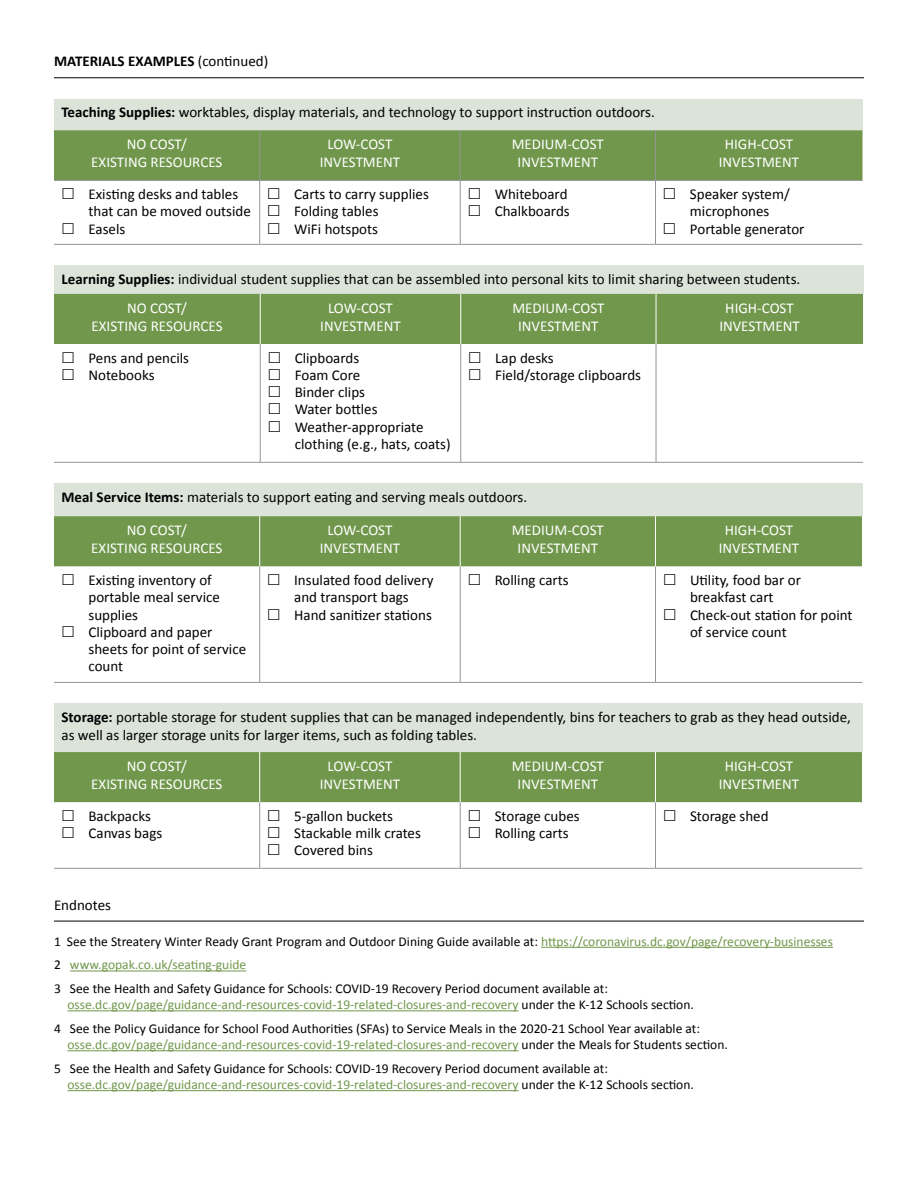
<style>
.page{position:relative;width:918px;height:1188px;background:#fff}
.page>*{position:absolute;margin:0;border:0;box-sizing:border-box;transform-origin:0 0}
.t1{font:15px/17.2px "Calibri";color:#000}
.t2{font:15px/18px "Calibri";color:#fff;text-align:center}
.t3{font:700 15px "Calibri";color:#000}
.t4{font:13.5px/23.7px "Calibri";color:#000}
.t5{font:13.5px "Calibri";color:#70974b}
.s1{font-weight:400}
.s2{font-weight:700}
.s3{color:#fff}
.s4{color:#70974b}
.s5{color:#000}
</style>
<div class="page">
<div style="left:54px;top:99px;width:808px;height:31px;background:#dce4da"></div>
<div style="left:54px;top:130px;width:808px;height:50px;background:#70974b"></div>
<hr style="left:259px;top:130px;width:1px;height:50px;background:#939598">
<hr style="left:460px;top:130px;width:1px;height:50px;background:#939598">
<hr style="left:655px;top:130px;width:1px;height:50px;background:#939598">
<hr style="left:54px;top:180px;width:206px;height:1px;background:#939598">
<hr style="left:260px;top:180px;width:200px;height:1px;background:#939598">
<hr style="left:259px;top:181px;width:1px;height:63px;background:#939598">
<hr style="left:460px;top:180px;width:195px;height:1px;background:#939598">
<hr style="left:460px;top:181px;width:1px;height:63px;background:#939598">
<hr style="left:655px;top:180px;width:208px;height:1px;background:#939598">
<hr style="left:655px;top:181px;width:1px;height:63px;background:#939598">
<hr style="left:54px;top:244px;width:206px;height:1px;background:#939598">
<hr style="left:260px;top:244px;width:200px;height:1px;background:#939598">
<hr style="left:460px;top:244px;width:195px;height:1px;background:#939598">
<hr style="left:655px;top:244px;width:208px;height:1px;background:#939598">
<div style="left:54px;top:265px;width:809px;height:29px;background:#dce4da"></div>
<div style="left:54px;top:294px;width:809px;height:50px;background:#70974b"></div>
<hr style="left:260px;top:294px;width:1px;height:50px;background:#fff">
<hr style="left:460px;top:294px;width:1px;height:50px;background:#fff">
<hr style="left:656px;top:294px;width:1px;height:50px;background:#fff">
<hr style="left:260px;top:344px;width:1px;height:118px;background:#939598">
<hr style="left:460px;top:344px;width:1px;height:118px;background:#939598">
<hr style="left:656px;top:344px;width:1px;height:118px;background:#939598">
<hr style="left:54px;top:462px;width:206px;height:1px;background:#939598">
<hr style="left:260px;top:462px;width:201px;height:1px;background:#939598">
<hr style="left:461px;top:462px;width:195px;height:1px;background:#939598">
<hr style="left:656px;top:462px;width:207px;height:1px;background:#939598">
<div style="left:54px;top:483px;width:808px;height:33px;background:#dce4da"></div>
<div style="left:54px;top:516px;width:808px;height:50px;background:#70974b"></div>
<hr style="left:259px;top:566px;width:1px;height:116px;background:#939598">
<hr style="left:460px;top:566px;width:1px;height:116px;background:#939598">
<hr style="left:655px;top:566px;width:1px;height:116px;background:#939598">
<hr style="left:54px;top:682px;width:206px;height:1px;background:#939598">
<hr style="left:260px;top:682px;width:200px;height:1px;background:#939598">
<hr style="left:460px;top:682px;width:195px;height:1px;background:#939598">
<hr style="left:655px;top:682px;width:208px;height:1px;background:#939598">
<hr style="left:259px;top:516px;width:1px;height:50px;background:#fff">
<hr style="left:460px;top:516px;width:1px;height:50px;background:#fff">
<hr style="left:655px;top:516px;width:1px;height:50px;background:#fff">
<div style="left:54px;top:703px;width:808px;height:49px;background:#dce4da"></div>
<div style="left:54px;top:752px;width:808px;height:50px;background:#70974b"></div>
<hr style="left:259px;top:802px;width:1px;height:66px;background:#939598">
<hr style="left:460px;top:802px;width:1px;height:66px;background:#939598">
<hr style="left:655px;top:802px;width:1px;height:66px;background:#939598">
<hr style="left:54px;top:868px;width:206px;height:1px;background:#939598">
<hr style="left:260px;top:868px;width:200px;height:1px;background:#939598">
<hr style="left:460px;top:868px;width:195px;height:1px;background:#939598">
<hr style="left:655px;top:868px;width:208px;height:1px;background:#939598">
<hr style="left:259px;top:752px;width:1px;height:50px;background:#fff">
<hr style="left:460px;top:752px;width:1px;height:50px;background:#fff">
<hr style="left:655px;top:752px;width:1px;height:50px;background:#fff">
<hr style="left:541px;top:947px;width:292px;height:1px;background:#70974b">
<hr style="left:70px;top:971px;width:176px;height:1px;background:#70974b">
<hr style="left:68px;top:1010px;width:451px;height:1px;background:#70974b">
<hr style="left:68px;top:1050px;width:451px;height:1px;background:#70974b">
<hr style="left:68px;top:1090px;width:451px;height:1px;background:#70974b">
<hr style="left:54px;top:921px;width:810px;height:1px;background:#000">
<hr style="left:54px;top:77px;width:810px;height:1px;background:#000">
<p class="t3" style="left:54px;top:50px;width:216px">MATERIALS EXAMPLES <span class="s1">(continued)</span></p>
<p class="t1" style="left:127px;top:97px;width:529px;line-height:31.7px;text-indent:-65px"><span class="s2">Teaching Supplies:</span> worktables, display materials, and technology to support instruction outdoors.<br><span class="s3">NO COST/</span></p>
<p class="t2" style="left:91px;top:153px;width:133px">EXISTING RESOURCES</p>
<p class="t2" style="left:320px;top:135px;width:82px">LOW-COST<br>INVESTMENT</p>
<p class="t2" style="left:512px;top:135px;width:94px">MEDIUM-COST<br>INVESTMENT</p>
<p class="t2" style="left:719px;top:135px;width:82px">HIGH-COST<br>INVESTMENT</p>
<p class="t1" style="left:88px;top:186px;width:164px">Existing desks and tables that can be moved outside<br>Easels</p>
<p class="t1" style="left:294px;top:186px;width:136px">Carts to carry supplies<br>Folding tables<br>WiFi hotspots</p>
<p class="t1" style="left:495px;top:186px;width:77px">Whiteboard<br>Chalkboards</p>
<p class="t1" style="left:690px;top:186px;width:116px">Speaker system/ microphones<br>Portable generator</p>
<p class="t1" style="left:127px;top:265px;width:675px;line-height:28.7px;text-indent:-66px"><span class="s2">Learning Supplies:</span> individual student supplies that can be assembled into personal kits to limit sharing between students.<br><span class="s3">NO COST/</span></p>
<p class="t2" style="left:92px;top:317px;width:133px">EXISTING RESOURCES</p>
<p class="t2" style="left:320px;top:299px;width:82px">LOW-COST<br>INVESTMENT</p>
<p class="t2" style="left:512px;top:299px;width:94px">MEDIUM-COST<br>INVESTMENT</p>
<p class="t2" style="left:719px;top:299px;width:82px">HIGH-COST<br>INVESTMENT</p>
<p class="t1" style="left:88px;top:349px;width:102px">Pens and pencils<br>Notebooks</p>
<p class="t1" style="left:295px;top:349px;width:157px">Clipboards<br>Foam Core<br>Binder clips<br>Water bottles<br>Weather-appropriate clothing (e.g., hats, coats)</p>
<p class="t1" style="left:495px;top:349px;width:147px">Lap desks<br>Field/storage clipboards</p>
<p class="t1" style="left:62px;top:488px;width:467px"><span class="s2">Meal Service Items:</span> materials to support eating and serving meals outdoors.</p>
<p class="t2" style="left:91px;top:521px;width:133px">NO COST/<br>EXISTING RESOURCES</p>
<p class="t2" style="left:320px;top:521px;width:82px">LOW-COST<br>INVESTMENT</p>
<p class="t2" style="left:512px;top:521px;width:94px">MEDIUM-COST<br>INVESTMENT</p>
<p class="t2" style="left:719px;top:521px;width:82px">HIGH-COST<br>INVESTMENT</p>
<p class="t1" style="left:89px;top:572px;width:159px">Existing inventory of portable meal service supplies<br>Clipboard and paper sheets for point of service count</p>
<p class="t1" style="left:294px;top:572px;width:141px">Insulated food delivery and transport bags<br>Hand sanitizer stations</p>
<p class="t1" style="left:495px;top:572px;width:75px">Rolling carts</p>
<p class="t1" style="left:690px;top:572px;width:164px">Utility, food bar or breakfast cart<br>Check-out station for point of service count</p>
<p class="t1" style="left:62px;top:708px;width:791px;line-height:18px"><span class="s2">Storage:</span> portable storage for student supplies that can be managed independently, bins for teachers to grab as they head outside, as well as larger storage units for larger items, such as folding tables.</p>
<p class="t2" style="left:91px;top:757px;width:133px">NO COST/<br>EXISTING RESOURCES</p>
<p class="t2" style="left:320px;top:757px;width:82px">LOW-COST<br>INVESTMENT</p>
<p class="t2" style="left:512px;top:757px;width:94px">MEDIUM-COST<br>INVESTMENT</p>
<p class="t2" style="left:719px;top:757px;width:82px">HIGH-COST<br>INVESTMENT</p>
<p class="t1" style="left:89px;top:807px;width:75px">Backpacks<br>Canvas bags</p>
<p class="t1" style="left:294px;top:807px;width:128px">5-gallon buckets<br>Stackable milk crates<br>Covered bins</p>
<p class="t1" style="left:495px;top:807px;width:87px">Storage cubes<br>Rolling carts</p>
<p class="t1" style="left:690px;top:807px;width:80px">Storage shed</p>
<p class="t1" style="left:54px;top:896px;width:59px">Endnotes</p>
<p class="t4" style="left:54px;top:929px;width:780px">1 See the Streatery Winter Ready Grant Program and Outdoor Dining Guide available at: <span class="s4">https://coronavirus.dc.gov/page/recovery-businesses<br></span>2 <span class="s4">www.gopak.co.uk/seating-guide<br></span>3 See the Health and Safety Guidance for Schools: COVID-19 Recovery Period document available at:</p>
<p class="t4" style="left:54px;top:993px;width:647px;text-align:center"><span class="s4">osse.dc.gov/page/guidance-and-resources-covid-19-related-closures-and-recovery</span> under the K-12 Schools section.<br>4 See the Policy Guidance for School Food Authorities (SFAs) to Service Meals in the 2020-21 School Year available at:</p>
<p class="t4" style="left:54px;top:1033px;width:675px;text-indent:14px"><span class="s4">osse.dc.gov/page/guidance-and-resources-covid-19-related-closures-and-recovery</span> under the Meals for Students section.<br>5 See the Health and Safety Guidance for Schools: COVID-19 Recovery Period document available at:</p>
<p class="t5" style="left:68px;top:1076px;width:628px">osse.dc.gov/page/guidance-and-resources-covid-19-related-closures-and-recovery <span class="s5">under the K-12 Schools section.</span></p>
</div>
